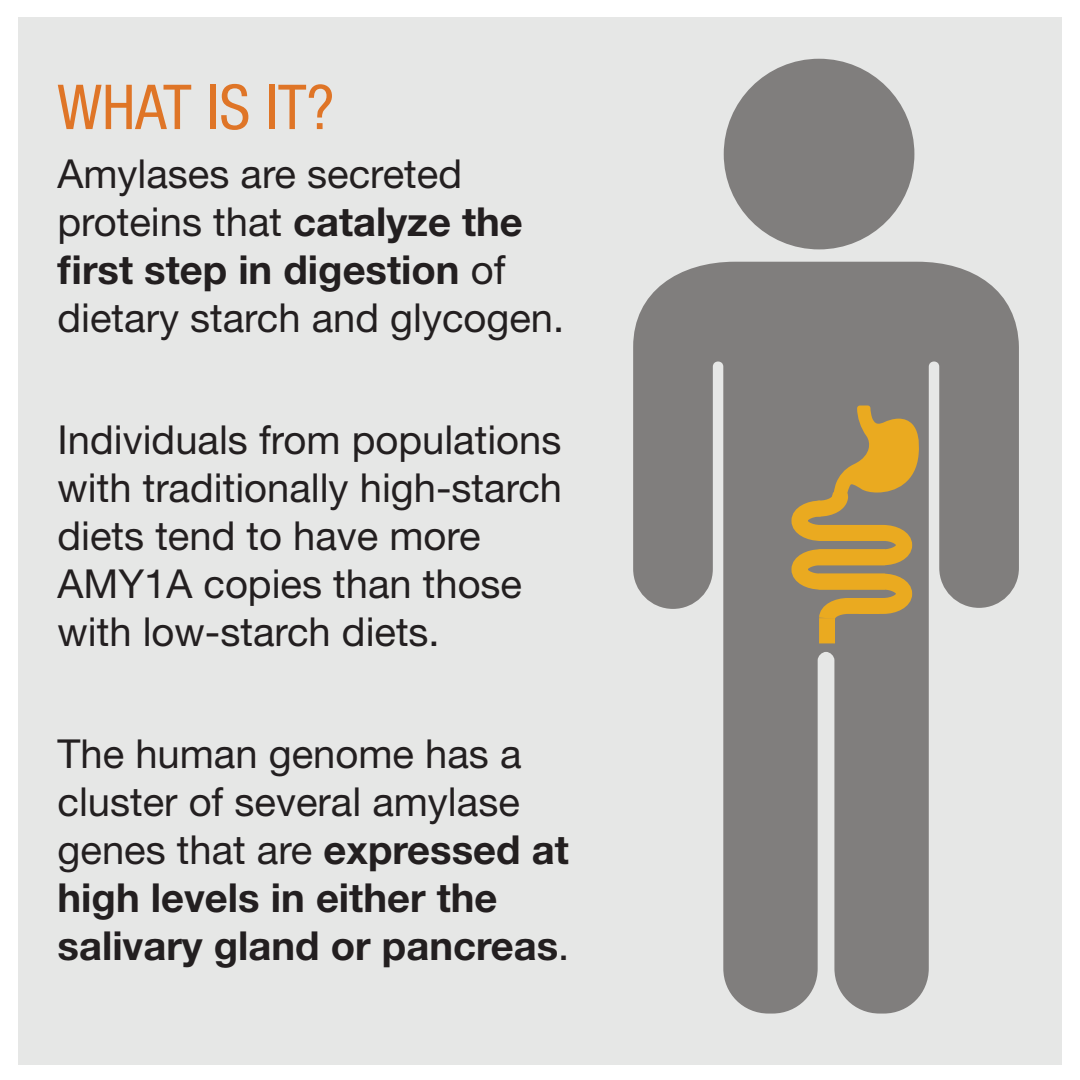
<style>
.page{position:relative;width:1080px;height:1080px;background:#fff}
.page>*{position:absolute;margin:0;border:0;box-sizing:border-box;transform-origin:0 0}
.t1{font:condensed 62.1px "Helvetica Neue LT Std";color:#df7527}
.t2{font:40px/48px "Helvetica Neue LT Std";color:#231f20}
.t3{font:700 40px/48px "Helvetica Neue LT Std";color:#231f20}
.s1{font-weight:700}
.s2{font-weight:400}
</style>
<div class="page">
<div style="left:19px;top:17px;width:1043px;height:1047px;background:#e6e7e6"></div>
<div style="left:724px;top:59px;width:190px;height:190px;background:#807e7d;border-radius:50%"></div>
<svg style="left:633px;top:262px;width:386px;height:752px;fill:#807e7d"></svg>
<svg style="left:784px;top:405px;width:136px;height:229px;background:#a98f58"></svg>
<div style="left:819px;top:618px;width:16px;height:25px;background:#eaaa20"></div>
<h1 class="t1" style="left:57px;top:71px;width:278px">WHAT IS IT?</h1>
<p class="t2" style="left:58px;top:149px;width:508px">Amylases are secreted proteins that <span class="s1">catalyze the first step in digestion</span> of dietary starch and glycogen.</p>
<p class="t2" style="left:58px;top:415px;width:506px">Individuals from populations with traditionally high-starch diets tend to have more<br>AMY1A copies than those with low-starch diets.</p>
<p class="t3" style="left:58px;top:728px;width:513px"><span class="s2">The human genome has a cluster of several amylase genes that are</span> expressed at high levels in either the salivary gland or pancreas<span class="s2">.</span></p>
</div>
